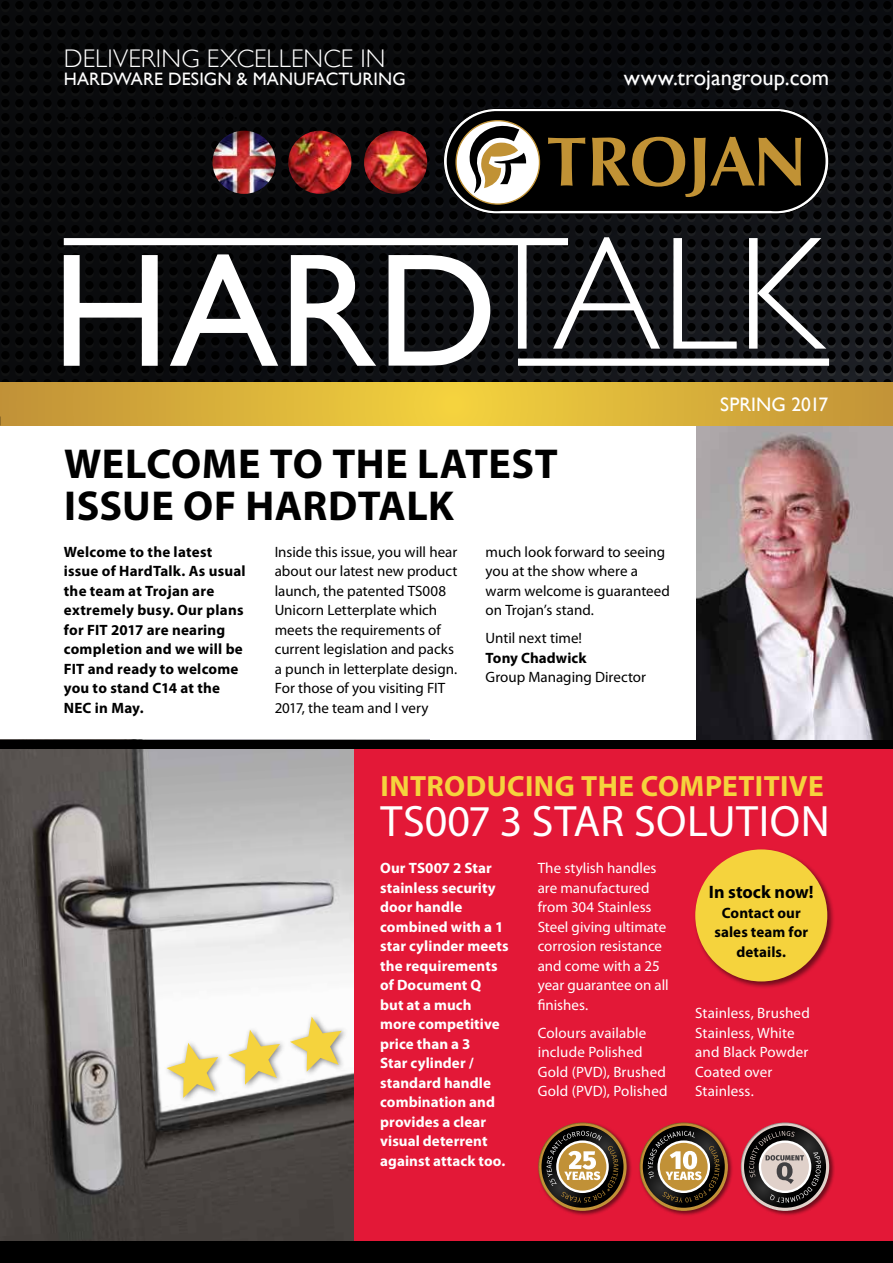
<style>
.page{position:relative;width:893px;height:1263px;background:#fff}
.page>*{position:absolute;margin:0;border:0;box-sizing:border-box;transform-origin:0 0}
.t1{font:44.1px "Myriad Pro";letter-spacing:.01em;color:#fff}
.t2{font:700 42px/42px "Myriad Pro";letter-spacing:.01em;color:#000}
.t3{font:700 29.4px "Myriad Pro";letter-spacing:.015em;color:#f5d33d}
.t4{font:300 25.5px "Gill Sans";letter-spacing:.005em;color:#fff}
.t5{font:22.5px "Gill Sans";color:#fff}
.t6{font:19.5px "Gill Sans";letter-spacing:.005em;color:#fff}
.t7{font:18px "Gill Sans";letter-spacing:.005em;color:#fff}
.t8{font:700 18px "Myriad Pro";color:#000}
.t9{font:15px/19.5px "Myriad Pro";color:#000}
.t10{font:15px/19.5px "Myriad Pro";letter-spacing:.005em;color:#fff}
.t11{font:700 15px/19.5px "Myriad Pro";letter-spacing:.005em;color:#fff}
.t12{font:700 15px/19.5px "Myriad Pro";letter-spacing:.015em;color:#000}
</style>
<div class="page">
<img style="left:0;top:748px;width:355px;height:494px">
<div style="left:355px;top:740px;width:538px;height:510px;background:#e31837"></div>
<img style="left:696px;top:425px;width:197px;height:315px">
<svg style="left:0;top:0;width:893px;height:383px;background:#0b0c0d"></svg>
<svg style="left:0;top:383px;width:893px;height:42px;background:#d9b13a"></svg>
<div style="left:0;top:1242px;width:893px;height:21px;background:#000"></div>
<div style="left:443px;top:108px;width:386px;height:106px;border:1px solid #000;border-radius:53px"></div>
<svg style="left:447px;top:111px;width:378px;height:100px;background:#3d3526"></svg>
<svg style="left:66px;top:117px;width:170px;height:2px"></svg>
<svg style="left:64px;top:349px;width:426px;height:17px"></svg>
<svg style="left:64px;top:237px;width:762px;height:112px"></svg>
<div style="left:518px;top:358px;width:311px;height:8px;background:#fff"></div>
<img style="left:212px;top:131px;width:64px;height:63px;border-radius:32px">
<img style="left:288px;top:131px;width:63px;height:63px;border-radius:32px">
<img style="left:364px;top:131px;width:63px;height:63px;border-radius:32px">
<div style="left:0;top:740px;width:893px;height:8px;background:#000"></div>
<div style="left:638px;top:1121px;width:95px;height:95px;background:#000;opacity:.5"></div>
<svg style="left:640px;top:1122px;width:88px;height:89px"></svg>
<svg style="left:643px;top:1126px;width:82px;height:81px;background:#7c5740"></svg>
<div style="left:537px;top:1121px;width:95px;height:95px;background:#000;opacity:.5"></div>
<svg style="left:538px;top:1122px;width:89px;height:89px"></svg>
<svg style="left:541px;top:1126px;width:82px;height:81px;background:#7d5841"></svg>
<div style="left:740px;top:1121px;width:95px;height:95px;background:#000;opacity:.5"></div>
<svg style="left:741px;top:1122px;width:88px;height:89px"></svg>
<svg style="left:744px;top:1126px;width:82px;height:81px;background:#7b5f61"></svg>
<div style="left:163px;top:1013px;width:185px;height:91px;background:#000;opacity:.5"></div>
<svg style="left:290px;top:1016px;width:52px;height:56px"></svg>
<svg style="left:228px;top:1030px;width:52px;height:55px"></svg>
<svg style="left:167px;top:1043px;width:51px;height:55px"></svg>
<div style="left:694px;top:848px;width:141px;height:141px;background:#000;opacity:.5"></div>
<div style="left:695px;top:849px;width:132px;height:132px;background:#f5d33d;border-radius:50%"></div>
<h3 class="t4" style="left:64px;top:39px;width:323px">DELIVERING EXCELLENCE IN</h3>
<p class="t7" style="left:64px;top:68px;width:343px">HARDWARE DESIGN &amp; MANUFACTURING</p>
<h3 class="t5" style="left:624px;top:64px;width:207px">www.trojangroup.com</h3>
<h2 class="t2" style="left:64px;top:441px;width:495px">WELCOME TO THE LATEST<br>ISSUE OF HARDTALK</h2>
<p class="t12" style="left:64px;top:541px;width:183px">Welcome to the latest issue of HardTalk. As usual the team at Trojan are extremely busy. Our plans for FIT 2017 are nearing completion and we will be<br>FIT and ready to welcome you to stand C14 at the<br>NEC in May.</p>
<p class="t9" style="left:275px;top:542px;width:184px">Inside this issue, you will hear about our latest new product launch, the patented TS008<br>Unicorn Letterplate which meets the requirements of current legislation and packs a punch in letterplate design.<br>For those of you visiting FIT<br>2017, the team and I very</p>
<p class="t9" style="left:486px;top:542px;width:186px">much look forward to seeing you at the show where a warm welcome is guaranteed on Trojan’s stand.</p>
<p class="t9" style="left:486px;top:628px;width:98px">Until next time!</p>
<p class="t12" style="left:486px;top:647px;width:102px">Tony Chadwick</p>
<p class="t9" style="left:486px;top:667px;width:162px">Group Managing Director</p>
<h3 class="t6" style="left:720px;top:393px;width:110px">SPRING 2017</h3>
<h3 class="t3" style="left:380px;top:767px;width:445px">INTRODUCING THE COMPETITIVE</h3>
<h1 class="t1" style="left:381px;top:794px;width:451px">TS007 3 STAR SOLUTION</h1>
<p class="t11" style="left:380px;top:858px;width:130px">Our TS007 2 Star stainless security door handle combined with a 1 star cylinder meets the requirements of Document Q<br>but at a much more competitive price than a 3<br>Star cylinder / standard handle combination and provides a clear visual deterrent against attack too.</p>
<p class="t10" style="left:538px;top:858px;width:133px">The stylish handles are manufactured from 304 Stainless<br>Steel giving ultimate corrosion resistance and come with a 25 year guarantee on all finishes.</p>
<p class="t10" style="left:538px;top:1022px;width:131px">Colours available include Polished<br>Gold (PVD), Brushed<br>Gold (PVD), Polished</p>
<p class="t8" style="left:709px;top:880px;width:106px">In stock now!</p>
<p class="t12" style="left:714px;top:902px;width:95px;text-align:center">Contact our sales team for details.</p>
<p class="t10" style="left:695px;top:1003px;width:116px">Stainless, Brushed<br>Stainless, White and Black Powder<br>Coated over<br>Stainless.</p>
</div>
